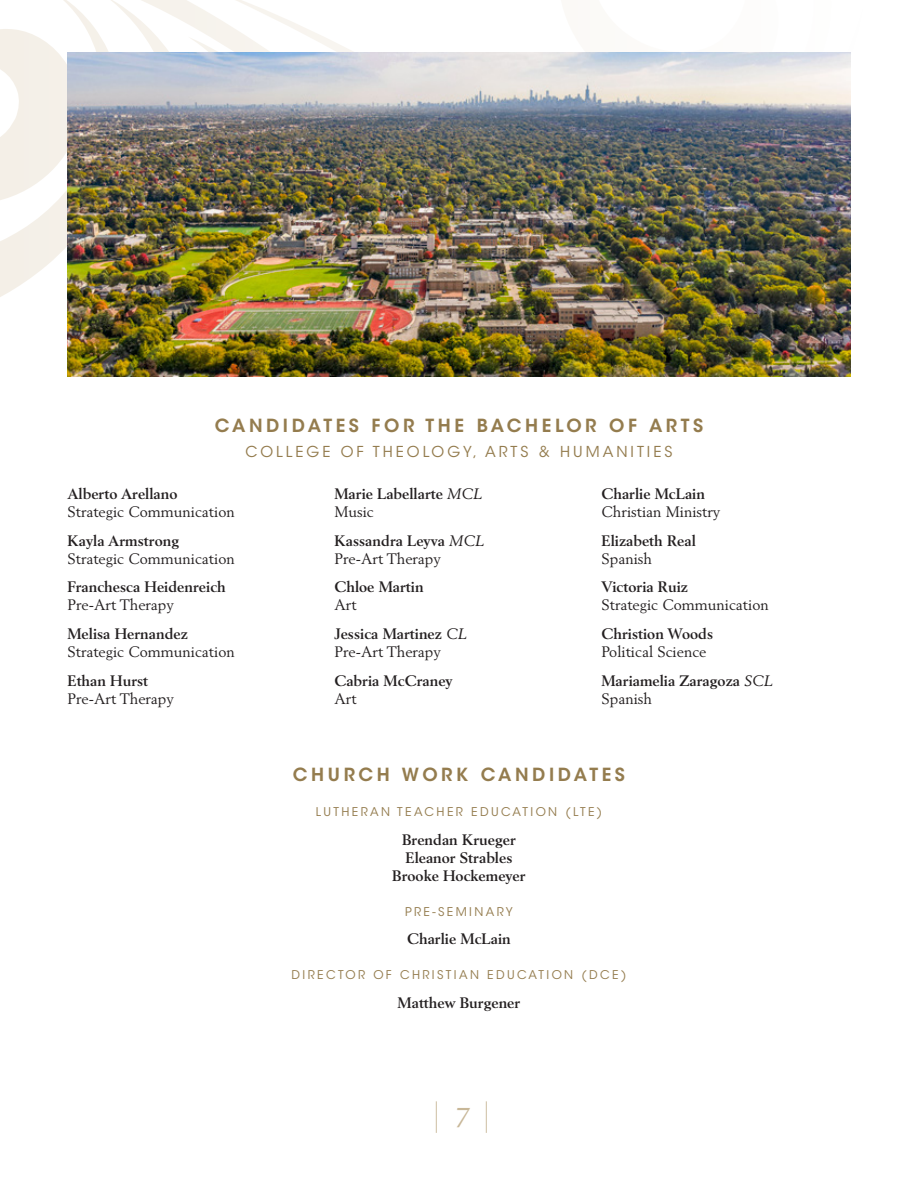
<style>
.page{position:relative;width:918px;height:1188px;background:#fff}
.page>*{position:absolute;margin:0;border:0;box-sizing:border-box;transform-origin:0 0}
.t1{font:200 31.5px "ITC Avant Garde Std";color:#c8b798}
.t2{font:600 18px "ITC Avant Garde Std";letter-spacing:.2em;color:#947c4e}
.t3{font:700 15px/18px "Berling LT Std";color:#231f20}
.t4{font:15px "Berling LT Std";color:#231f20}
.t5{font:15px "ITC Avant Garde Std";letter-spacing:.2em;color:#947c4e}
.t6{font:12px "ITC Avant Garde Std";letter-spacing:.2em;color:#947c4e}
.s1{font-weight:400;font-style:italic}
.s2{font-weight:400}
.s3{font-family:"Berling LT Std";font-weight:400;font-style:italic;font-size:27px}
</style>
<div class="page">
<svg style="left:215px;top:0;width:618px;height:53px"></svg>
<svg style="left:0;top:0;width:213px;height:333px"></svg>
<svg style="left:188px;top:37px;width:158px;height:16px"></svg>
<img style="left:68px;top:53px;width:782px;height:324px">
<p class="t2" style="left:215px;top:414px;width:490px">CANDIDATES FOR THE BACHELOR OF ARTS</p>
<p class="t5" style="left:245px;top:442px;width:429px">COLLEGE OF THEOLOGY, ARTS &amp; HUMANITIES</p>
<p class="t3" style="left:68px;top:485px;width:112px">Alberto Arellano</p>
<p class="t4" style="left:68px;top:502px;width:169px">Strategic Communication</p>
<p class="t3" style="left:68px;top:531px;width:113px">Kayla Armstrong</p>
<p class="t4" style="left:68px;top:549px;width:169px">Strategic Communication</p>
<p class="t3" style="left:68px;top:578px;width:160px">Franchesca Heidenreich</p>
<p class="t4" style="left:68px;top:596px;width:108px">Pre-Art Therapy</p>
<p class="t3" style="left:68px;top:625px;width:122px">Melisa Hernandez</p>
<p class="t4" style="left:68px;top:643px;width:169px">Strategic Communication</p>
<p class="t3" style="left:68px;top:672px;width:82px">Ethan Hurst</p>
<p class="t4" style="left:68px;top:690px;width:108px">Pre-Art Therapy</p>
<p class="t3" style="left:335px;top:485px;width:149px">Marie Labellarte <span class="s1">MCL<br></span><span class="s2">Music</span></p>
<p class="t3" style="left:335px;top:531px;width:151px">Kassandra Leyva <span class="s1">MCL<br></span><span class="s2">Pre-Art Therapy</span></p>
<p class="t3" style="left:335px;top:578px;width:91px">Chloe Martin</p>
<p class="t3" style="left:335px;top:591px;width:134px;line-height:28.8px"><span class="s2">Art<br></span>Jessica Martinez <span class="s1">CL</span></p>
<p class="t4" style="left:335px;top:643px;width:108px">Pre-Art Therapy</p>
<p class="t3" style="left:335px;top:672px;width:120px">Cabria McCraney</p>
<p class="t4" style="left:335px;top:690px;width:24px">Art</p>
<p class="t3" style="left:602px;top:485px;width:105px">Charlie McLain</p>
<p class="t4" style="left:602px;top:502px;width:120px">Christian Ministry</p>
<p class="t3" style="left:602px;top:531px;width:96px">Elizabeth Real</p>
<p class="t4" style="left:602px;top:549px;width:52px">Spanish</p>
<p class="t3" style="left:602px;top:578px;width:88px">Victoria Ruiz</p>
<p class="t4" style="left:602px;top:596px;width:169px">Strategic Communication</p>
<p class="t3" style="left:602px;top:625px;width:113px">Christion Woods</p>
<p class="t3" style="left:602px;top:638px;width:173px;line-height:28.8px"><span class="s2">Political Science<br></span>Mariamelia Zaragoza <span class="s1">SCL</span></p>
<p class="t4" style="left:602px;top:690px;width:52px">Spanish</p>
<p class="t2" style="left:293px;top:764px;width:334px">CHURCH WORK CANDIDATES</p>
<p class="t6" style="left:316px;top:805px;width:288px">LUTHERAN TEACHER EDUCATION (LTE)</p>
<p class="t3" style="left:392px;top:831px;width:135px;text-align:center">Brendan Krueger<br>Eleanor Strables<br>Brooke Hockemeyer</p>
<p class="t6" style="left:405px;top:904px;width:109px">PRE-SEMINARY</p>
<p class="t3" style="left:407px;top:930px;width:105px">Charlie McLain</p>
<p class="t6" style="left:292px;top:967px;width:336px">DIRECTOR OF CHRISTIAN EDUCATION (DCE)</p>
<p class="t3" style="left:398px;top:994px;width:124px">Matthew Burgener</p>
<h1 class="t1" style="left:428px;top:1095px;width:69px">| <span class="s3">7</span> |</h1>
</div>
